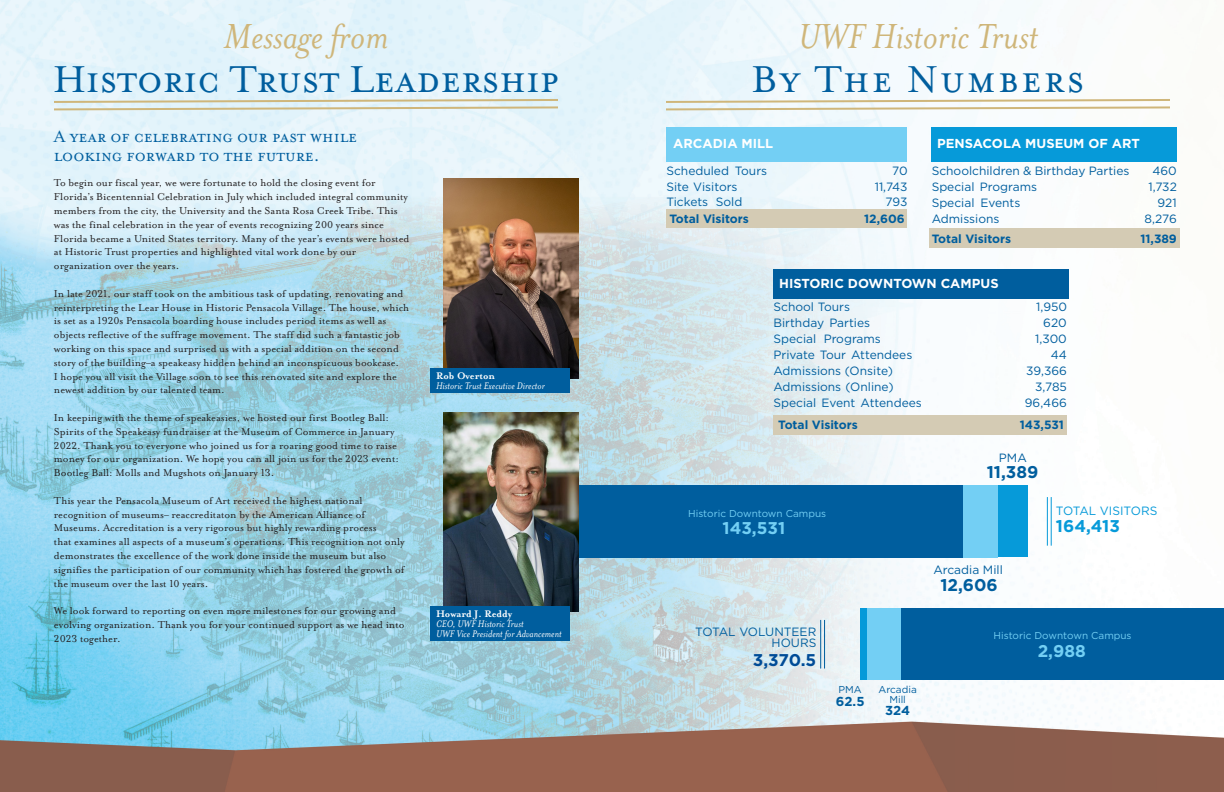
<style>
.page{position:relative;width:1224px;height:792px;background:#fff}
.page>*{position:absolute;margin:0;border:0;box-sizing:border-box;transform-origin:0 0}
.t1{font:43px "Mrs Eaves Small Caps OT";color:#005e9e}
.t2{font:43px "Mrs Eaves Small Caps OT";letter-spacing:.05em;color:#005e9e}
.t3{font:italic 40px "Mrs Eaves OT";color:#cfb67a}
.t4{font:18.7px/18.7px "Mrs Eaves Small Caps OT";color:#005e9e}
.t5{font:700 17px "Gotham";color:#005e9e}
.t6{font:700 17px "Gotham";color:#73cff4}
.t7{font:700 17px "Gotham";color:#004c97}
.t8{font:700 17px "Gotham";color:#069ad9}
.t9{font:700 13px "Gotham";color:#fff}
.t10{font:700 13px "Gotham";color:#005e9e}
.t11{font:12px/11px "Gotham";color:#005e9e;text-align:right}
.t12{font:700 12px "Gotham";color:#005e9e}
.t13{font:12px "Gotham";color:#069ad9}
.t14{font:11.5px/13.8px "Mrs Eaves Lining OT";color:#231f20}
.t15{font:italic 11px/10px "Mrs Eaves OT";color:#fff}
.t16{font:10px "Gotham";color:#73cff4}
.t17{font:10px/10px "Gotham";color:#005e9e;text-align:center}
.s1{font-weight:700;font-style:normal}
</style>
<div class="page">
<img style="left:0;top:0;width:1224px;height:792px">
<div style="left:932px;top:127px;width:245px;height:35px;background:#069ad9"></div>
<img style="left:443px;top:412px;width:136px;height:200px">
<img style="left:443px;top:179px;width:135px;height:199px">
<div style="left:431px;top:369px;width:139px;height:24px;background:#005e9e"></div>
<div style="left:431px;top:606px;width:139px;height:35px;background:#005e9e"></div>
<svg style="left:664px;top:98px;width:508px;height:13px"></svg>
<div style="left:773px;top:269px;width:296px;height:30px;background:#005e9e"></div>
<div style="left:666px;top:127px;width:241px;height:35px;background:#73cff4"></div>
<div style="left:774px;top:415px;width:293px;height:19px;background:#d4cbb4"></div>
<div style="left:929px;top:228px;width:250px;height:19px;background:#d4cbb4"></div>
<div style="left:666px;top:210px;width:241px;height:18px;background:#d4cbb4"></div>
<div style="left:579px;top:485px;width:387px;height:72px;background:#005e9e"></div>
<div style="left:998px;top:485px;width:30px;height:72px;background:#069ad9"></div>
<div style="left:964px;top:485px;width:34px;height:72px;background:#73cff4"></div>
<div style="left:866px;top:608px;width:35px;height:72px;background:#73cff4"></div>
<div style="left:860px;top:608px;width:7px;height:72px;background:#069ad9"></div>
<div style="left:901px;top:608px;width:323px;height:72px;background:#005e9e"></div>
<hr style="left:820px;top:620px;width:1px;height:49px;background:#005e9e">
<hr style="left:824px;top:620px;width:1px;height:49px;background:#005e9e">
<hr style="left:1047px;top:497px;width:1px;height:49px;background:#069ad9">
<hr style="left:1051px;top:497px;width:1px;height:49px;background:#069ad9">
<svg style="left:52px;top:98px;width:508px;height:13px;background:#dce0d3"></svg>
<p class="t3" style="left:224px;top:14px;width:167px">Message from</p>
<p class="t1" style="left:53px;top:56px;width:507px">Historic Trust Leadership</p>
<p class="t4" style="left:54px;top:128px;width:304px">A year of celebrating our past while looking forward to the future.</p>
<p class="t14" style="left:54px;top:176px;width:357px">To begin our fiscal year, we were fortunate to hold the closing event for Florida’s Bicentennial Celebration in July which included integral community members from the city, the University and the Santa Rosa Creek Tribe. This was the final celebration in the year of events recognizing 200 years since Florida became a United States territory. Many of the year’s events were hosted at Historic Trust properties and highlighted vital work done by our organization over the years.</p>
<p class="t14" style="left:54px;top:287px;width:357px">In late 2021, our staff took on the ambitious task of updating, renovating and reinterpreting the Lear House in Historic Pensacola Village. The house, which is set as a 1920s Pensacola boarding house includes period items as well as objects reflective of the suffrage movement. The staff did such a fantastic job working on this space and surprised us with a special addition on the second story of the building–a speakeasy hidden behind an inconspicuous bookcase.<br>I hope you all visit the Village soon to see this renovated site and explore the newest addition by our talented team.</p>
<p class="t14" style="left:54px;top:411px;width:347px">In keeping with the theme of speakeasies, we hosted our first Bootleg Ball:<br>Spirits of the Speakeasy fundraiser at the Museum of Commerce in January 2022. Thank you to everyone who joined us for a roaring good time to raise money for our organization. We hope you can all join us for the 2023 event:<br>Bootleg Ball: Molls and Mugshots on January 13.</p>
<p class="t14" style="left:54px;top:494px;width:352px">This year the Pensacola Museum of Art received the highest national recognition of museums– reaccreditaton by the American Alliance of Museums. Accreditation is a very rigorous but highly rewarding process<br>that examines all aspects of a museum’s operations. This recognition not only demonstrates the excellence of the work done inside the museum but also signifies the participation of our community which has fostered the growth of the museum over the last 10 years.</p>
<p class="t14" style="left:54px;top:604px;width:352px;line-height:14.1px">We look forward to reporting on even more milestones for our growing and evolving organization. Thank you for your continued support as we head into<br>2023 together.</p>
<p class="t15" style="left:436px;top:371px;width:110px"><span class="s1">Rob Overton<br></span>Historic Trust Executive Director</p>
<p class="t15" style="left:436px;top:609px;width:127px"><span class="s1">Howard J. Reddy<br></span>CEO, UWF Historic Trust<br>UWF Vice President for Advancement</p>
<p class="t3" style="left:798px;top:14px;width:242px">UWF Historic Trust</p>
<p class="t2" style="left:752px;top:56px;width:334px">By The Numbers</p>
<p class="t9" style="left:673px;top:134px;width:101px">ARCADIA MILL</p>
<p class="t9" style="left:937px;top:134px;width:204px">PENSACOLA MUSEUM OF ART</p>
<p class="t11" style="left:666px;top:165px;width:102px">Scheduled Tours</p>
<p class="t11" style="left:892px;top:165px;width:17px">70</p>
<p class="t11" style="left:666px;top:181px;width:73px">Site Visitors</p>
<p class="t11" style="left:875px;top:181px;width:34px">11,743</p>
<p class="t11" style="left:666px;top:196px;width:77px">Tickets Sold</p>
<p class="t11" style="left:886px;top:196px;width:23px">793</p>
<p class="t12" style="left:669px;top:211px;width:81px">Total Visitors</p>
<p class="t12" style="left:864px;top:211px;width:42px">12,606</p>
<p class="t11" style="left:932px;top:165px;width:199px">Schoolchildren &amp; Birthday Parties</p>
<p class="t11" style="left:1152px;top:165px;width:26px">460</p>
<p class="t11" style="left:932px;top:181px;width:107px">Special Programs</p>
<p class="t11" style="left:1148px;top:181px;width:30px">1,732</p>
<p class="t11" style="left:932px;top:197px;width:90px">Special Events</p>
<p class="t11" style="left:1158px;top:197px;width:21px">921</p>
<p class="t11" style="left:932px;top:213px;width:69px">Admissions</p>
<p class="t11" style="left:1145px;top:213px;width:34px">8,276</p>
<p class="t12" style="left:932px;top:230px;width:81px">Total Visitors</p>
<p class="t12" style="left:1140px;top:230px;width:38px">11,389</p>
<p class="t9" style="left:779px;top:275px;width:221px">HISTORIC DOWNTOWN CAMPUS</p>
<p class="t11" style="left:773px;top:301px;width:78px">School Tours</p>
<p class="t11" style="left:1036px;top:301px;width:32px">1,950</p>
<p class="t11" style="left:773px;top:317px;width:98px">Birthday Parties</p>
<p class="t11" style="left:1043px;top:317px;width:25px">620</p>
<p class="t11" style="left:773px;top:333px;width:109px">Special Programs</p>
<p class="t11" style="left:1035px;top:333px;width:33px">1,300</p>
<p class="t11" style="left:773px;top:349px;width:140px">Private Tour Attendees</p>
<p class="t11" style="left:1051px;top:349px;width:18px">44</p>
<p class="t11" style="left:773px;top:365px;width:121px">Admissions (Onsite)</p>
<p class="t11" style="left:1026px;top:365px;width:42px">39,366</p>
<p class="t11" style="left:773px;top:381px;width:122px">Admissions (Online)</p>
<p class="t11" style="left:1035px;top:381px;width:33px">3,785</p>
<p class="t11" style="left:773px;top:397px;width:150px">Special Event Attendees</p>
<p class="t11" style="left:1025px;top:397px;width:44px">96,466</p>
<p class="t12" style="left:778px;top:417px;width:81px">Total Visitors</p>
<p class="t12" style="left:1020px;top:417px;width:46px">143,531</p>
<p class="t16" style="left:688px;top:507px;width:139px">Historic Downtown Campus</p>
<p class="t6" style="left:723px;top:517px;width:64px">143,531</p>
<p class="t11" style="left:695px;top:626px;width:123px">TOTAL VOLUNTEER<br>HOURS</p>
<p class="t7" style="left:753px;top:649px;width:65px">3,370.5</p>
<p class="t17" style="left:839px;top:684px;width:25px">PMA</p>
<p class="t10" style="left:836px;top:693px;width:30px">62.5</p>
<p class="t17" style="left:879px;top:684px;width:40px">Arcadia<br>Mill</p>
<p class="t10" style="left:885px;top:702px;width:26px">324</p>
<p class="t11" style="left:999px;top:452px;width:29px">PMA</p>
<p class="t5" style="left:987px;top:461px;width:53px">11,389</p>
<p class="t11" style="left:933px;top:564px;width:71px">Arcadia Mill</p>
<p class="t5" style="left:940px;top:574px;width:59px">12,606</p>
<p class="t13" style="left:1056px;top:503px;width:103px">TOTAL VISITORS</p>
<p class="t8" style="left:1056px;top:515px;width:66px">164,413</p>
<p class="t16" style="left:994px;top:629px;width:139px">Historic Downtown Campus</p>
<p class="t6" style="left:1038px;top:639px;width:50px">2,988</p>
</div>
